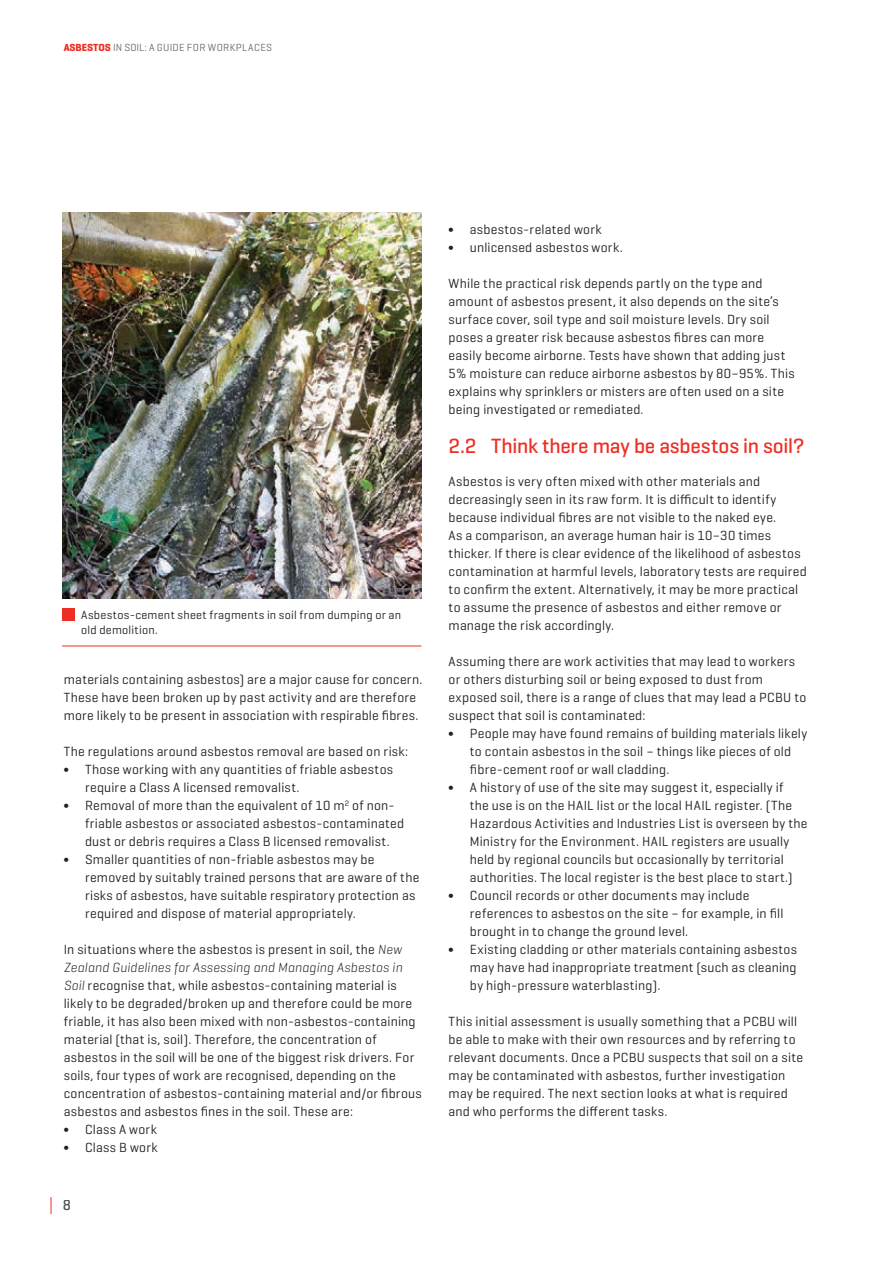
<style>
.page{position:relative;width:893px;height:1263px;background:#fff}
.page>*{position:absolute;margin:0;border:0;box-sizing:border-box;transform-origin:0 0}
.Subhead{font:500 21px "Geogrotesque";letter-spacing:-.01em;color:#ee2e22}
.t1{font:500 15px "Geogrotesque";color:#231f20}
.Body_Before_Bullet{font:13.5px/18px "Geogrotesque";letter-spacing:.02em;color:#231f20}
.Body{font:13.5px/18px "Geogrotesque";letter-spacing:.02em;color:#231f20}
.t2{font:12px/15px "Geogrotesque";letter-spacing:.02em;color:#231f20}
.t3{font:10.5px "Geogrotesque";letter-spacing:.03em;color:#6c6d70}
.s1{font-weight:700;color:#ee2e22}
.s2{font-weight:300}
.s3{font-weight:300;font-style:italic}
</style>
<div class="page">
<svg style="left:51px;top:1197px;width:1px;height:17px"></svg>
<img style="left:62px;top:213px;width:359px;height:385px">
<hr style="left:62px;top:646px;width:359px;height:1px;background:#ee2e22">
<div style="left:62px;top:608px;width:13px;height:13px;background:#ee2e22"></div>
<p class="t3" style="left:64px;top:41px;width:210px"><span class="s1">ASBESTOS</span> IN SOIL: A GUIDE FOR WORKPLACES</p>
<p class="t2" style="left:81px;top:607px;width:321px">Asbestos-cement sheet fragments in soil from dumping or an old demolition.</p>
<p class="Body" style="left:64px;top:670px;width:360px">materials containing asbestos) are a major cause for concern.<br>These have been broken up by past activity and are therefore more likely to be present in association with respirable fibres.</p>
<p class="Body_Before_Bullet" style="left:64px;top:742px;width:346px">The regulations around asbestos removal are based on risk:</p>
<p class="Body_Before_Bullet" style="left:85px;top:760px;width:310px;text-indent:-21px"><span class="s2">∫</span> Those working with any quantities of friable asbestos require a Class A licensed removalist.</p>
<p class="Body_Before_Bullet" style="left:85px;top:796px;width:321px;text-indent:-21px"><span class="s2">∫</span> Removal of more than the equivalent of 10 m<sup>2</sup> of non&shy;friable asbestos or associated asbestos-contaminated dust or debris requires a Class B licensed removalist.</p>
<p class="Body_Before_Bullet" style="left:85px;top:850px;width:336px;text-indent:-21px"><span class="s2">∫</span> Smaller quantities of non-friable asbestos may be removed by suitably trained persons that are aware of the risks of asbestos, have suitable respiratory protection as required and dispose of material appropriately.</p>
<p class="Body_Before_Bullet" style="left:64px;top:940px;width:359px">In situations where the asbestos is present in soil, the <span class="s3">New Zealand Guidelines for Assessing and Managing Asbestos in Soil</span> recognise that, while asbestos-containing material is likely to be degraded/broken up and therefore could be more friable, it has also been mixed with non-asbestos-containing material (that is, soil). Therefore, the concentration of asbestos in the soil will be one of the biggest risk drivers. For soils, four types of work are recognised, depending on the concentration of asbestos-containing material and/or fibrous asbestos and asbestos fines in the soil. These are:</p>
<p class="Body_Before_Bullet" style="left:64px;top:1120px;width:95px"><span class="s2">∫</span> Class A work</p>
<p class="Body_Before_Bullet" style="left:64px;top:1138px;width:95px"><span class="s2">∫</span> Class B work</p>
<p class="t1" style="left:62px;top:1196px;width:10px">8</p>
<p class="Body_Before_Bullet" style="left:449px;top:220px;width:155px"><span class="s2">∫</span> asbestos-related work</p>
<p class="Body_Before_Bullet" style="left:449px;top:238px;width:176px"><span class="s2">∫</span> unlicensed asbestos work.</p>
<p class="Body" style="left:449px;top:274px;width:348px">While the practical risk depends partly on the type and amount of asbestos present, it also depends on the site’s surface cover, soil type and soil moisture levels. Dry soil poses a greater risk because asbestos fibres can more easily become airborne. Tests have shown that adding just 5% moisture can reduce airborne asbestos by 80–95%. This explains why sprinklers or misters are often used on a site being investigated or remediated.</p>
<p class="Subhead" style="left:449px;top:433px;width:357px">2.2 Think there may be asbestos in soil?</p>
<p class="Body" style="left:449px;top:472px;width:360px">Asbestos is very often mixed with other materials and decreasingly seen in its raw form. It is difficult to identify because individual fibres are not visible to the naked eye.<br>As a comparison, an average human hair is 10–30 times thicker. If there is clear evidence of the likelihood of asbestos contamination at harmful levels, laboratory tests are required to confirm the extent. Alternatively, it may be more practical to assume the presence of asbestos and either remove or manage the risk accordingly.</p>
<p class="Body_Before_Bullet" style="left:449px;top:652px;width:359px">Assuming there are work activities that may lead to workers or others disturbing soil or being exposed to dust from exposed soil, there is a range of clues that may lead a PCBU to suspect that soil is contaminated:</p>
<p class="Body_Before_Bullet" style="left:470px;top:724px;width:339px;text-indent:-21px"><span class="s2">∫</span> People may have found remains of building materials likely to contain asbestos in the soil – things like pieces of old fibre-cement roof or wall cladding.</p>
<p class="Body_Before_Bullet" style="left:470px;top:778px;width:339px;text-indent:-21px"><span class="s2">∫</span> A history of use of the site may suggest it, especially if<br>the use is on the HAIL list or the local HAIL register. (The Hazardous Activities and Industries List is overseen by the Ministry for the Environment. HAIL registers are usually held by regional councils but occasionally by territorial authorities. The local register is the best place to start.)</p>
<p class="Body_Before_Bullet" style="left:470px;top:886px;width:315px;text-indent:-21px"><span class="s2">∫</span> Council records or other documents may include references to asbestos on the site – for example, in fill brought in to change the ground level.</p>
<p class="Body_Before_Bullet" style="left:470px;top:940px;width:329px;text-align:justify;text-indent:-21px"><span class="s2">∫</span> Existing cladding or other materials containing asbestos may have had inappropriate treatment (such as cleaning by high-pressure waterblasting).</p>
<p class="Body" style="left:449px;top:1012px;width:356px">This initial assessment is usually something that a PCBU will be able to make with their own resources and by referring to relevant documents. Once a PCBU suspects that soil on a site may be contaminated with asbestos, further investigation may be required. The next section looks at what is required and who performs the different tasks.</p>
</div>
